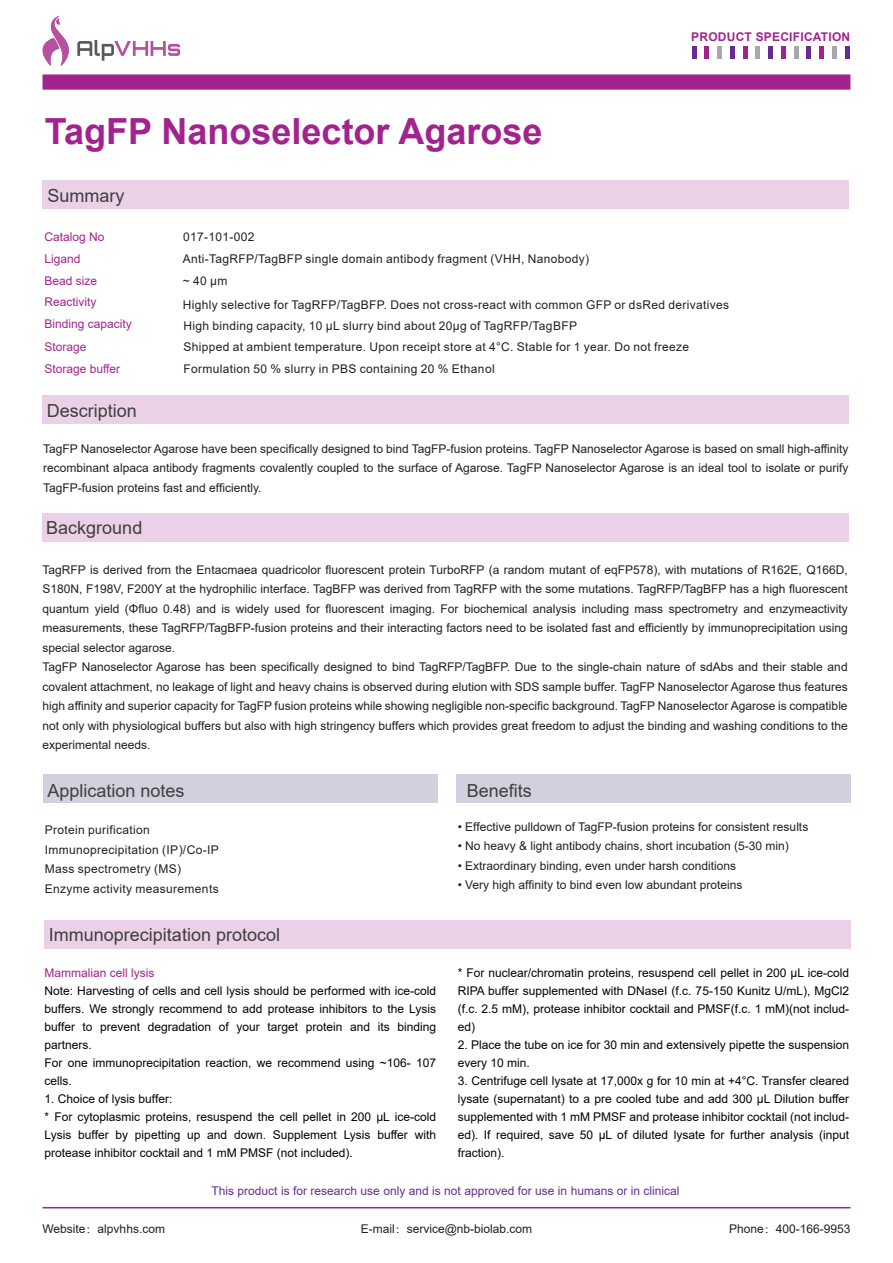
<style>
.page{position:relative;width:893px;height:1263px;background:#fff}
.page>*{position:absolute;margin:0;border:0;box-sizing:border-box;transform-origin:0 0}
.t1{font:700 36px "Arial";color:#a2238e}
.t2{font:18px "Arial";color:#3e3e3f}
.t3{font:12px/19.5px "Arial";color:#231f20;text-align:justify}
.t4{font:12px/18px "Arial";color:#030303}
.t5{font:12px/19.5px "Arial";letter-spacing:.03em;color:#231f20}
.t6{font:12px "Arial";color:#a2238e}
.t7{font:12px "Arial";color:#652d91}
.t8{font:700 12px "Arial";letter-spacing:.02em;color:#a2238e}
.s1{font-family:"Adobe Song Std";font-weight:300}
</style>
<div class="page">
<hr style="left:43px;top:1207px;width:807px;height:1px;background:#a2238e">
<div style="left:43px;top:74px;width:807px;height:16px;background:#a2238e"></div>
<hr style="left:730px;top:46px;width:4px;height:13px;background:#652d91">
<hr style="left:743px;top:46px;width:4px;height:13px;background:#a2238e">
<hr style="left:756px;top:46px;width:4px;height:13px;background:#a8a9ad">
<hr style="left:692px;top:46px;width:4px;height:13px;background:#652d91">
<hr style="left:705px;top:46px;width:4px;height:13px;background:#a2238e">
<div style="left:717px;top:46px;width:5px;height:13px;background:#a8a9ad"></div>
<div style="left:768px;top:46px;width:5px;height:13px;background:#652d91"></div>
<hr style="left:781px;top:46px;width:4px;height:13px;background:#a2238e">
<hr style="left:794px;top:46px;width:4px;height:13px;background:#a8a9ad">
<hr style="left:807px;top:46px;width:4px;height:13px;background:#652d91">
<div style="left:819px;top:46px;width:5px;height:13px;background:#a2238e"></div>
<hr style="left:832px;top:46px;width:4px;height:13px;background:#a8a9ad">
<hr style="left:845px;top:46px;width:4px;height:13px;background:#652d91">
<svg style="left:77px;top:40px;width:103px;height:21px"></svg>
<svg style="left:42px;top:16px;width:27px;height:50px"></svg>
<div style="left:43px;top:180px;width:806px;height:29px;background:#ebd1e7"></div>
<div style="left:43px;top:395px;width:806px;height:28px;background:#ebd1e7"></div>
<div style="left:42px;top:513px;width:806px;height:28px;background:#ebd1e7"></div>
<div style="left:43px;top:775px;width:394px;height:28px;background:#d1d0de"></div>
<div style="left:456px;top:775px;width:394px;height:28px;background:#d1d0de"></div>
<div style="left:45px;top:920px;width:806px;height:28px;background:#ebd1e7"></div>
<h1 class="t1" style="left:45px;top:106px;width:499px">TagFP Nanoselector Agarose</h1>
<p class="t8" style="left:691px;top:28px;width:161px">PRODUCT SPECIFICATION</p>
<h2 class="t2" style="left:47px;top:183px;width:79px">Summary</h2>
<p class="t6" style="left:44px;top:228px;width:62px">Catalog No</p>
<p class="t5" style="left:183px;top:227px;width:73px">017-101-002</p>
<p class="t6" style="left:44px;top:250px;width:38px">Ligand</p>
<p class="t5" style="left:183px;top:249px;width:408px">Anti-TagRFP/TagBFP single domain antibody fragment (VHH, Nanobody)</p>
<p class="t6" style="left:44px;top:272px;width:54px">Bead size</p>
<p class="t3" style="left:183px;top:271px;width:46px">~ 40 µm</p>
<p class="t6" style="left:44px;top:294px;width:54px">Reactivity</p>
<p class="t5" style="left:183px;top:295px;width:548px">Highly selective for TagRFP/TagBFP. Does not cross-react with common GFP or dsRed derivatives</p>
<p class="t6" style="left:44px;top:316px;width:89px">Binding capacity</p>
<p class="t5" style="left:183px;top:316px;width:395px">High binding capacity, 10 µL slurry bind about 20µg of TagRFP/TagBFP</p>
<p class="t6" style="left:44px;top:338px;width:44px">Storage</p>
<p class="t5" style="left:183px;top:337px;width:507px">Shipped at ambient temperature. Upon receipt store at 4°C. Stable for 1 year. Do not freeze</p>
<p class="t6" style="left:44px;top:361px;width:77px">Storage buffer</p>
<p class="t5" style="left:183px;top:359px;width:313px">Formulation 50 % slurry in PBS containing 20 % Ethanol</p>
<h2 class="t2" style="left:47px;top:398px;width:92px">Description</h2>
<p class="t3" style="left:43px;top:439px;width:807px">TagFP Nanoselector Agarose have been specifically designed to bind TagFP-fusion proteins. TagFP Nanoselector Agarose is based on small high-affinity recombinant alpaca antibody fragments covalently coupled to the surface of Agarose. TagFP Nanoselector Agarose is an ideal tool to isolate or purify TagFP-fusion proteins fast and efficiently.</p>
<h2 class="t2" style="left:46px;top:515px;width:98px">Background</h2>
<p class="t3" style="left:43px;top:560px;width:807px;text-align:left">TagRFP is derived from the Entacmaea quadricolor fluorescent protein TurboRFP (a random mutant of eqFP578), with mutations of R162E, Q166D, S180N, F198V, F200Y at the hydrophilic interface. TagBFP was derived from TagRFP with the some mutations. TagRFP/TagBFP has a high fluorescent quantum yield (Φfluo 0.48) and is widely used for fluorescent imaging. For biochemical analysis including mass spectrometry and enzymeactivity measurements, these TagRFP/TagBFP-fusion proteins and their interacting factors need to be isolated fast and efficiently by immunoprecipitation using special selector agarose.<br>TagFP Nanoselector Agarose has been specifically designed to bind TagRFP/TagBFP. Due to the single-chain nature of sdAbs and their stable and covalent attachment, no leakage of light and heavy chains is observed during elution with SDS sample buffer. TagFP Nanoselector Agarose thus features high affinity and superior capacity for TagFP fusion proteins while showing negligible non-specific background. TagFP Nanoselector Agarose is compatible not only with physiological buffers but also with high stringency buffers which provides great freedom to adjust the binding and washing conditions to the experimental needs.</p>
<h2 class="t2" style="left:47px;top:779px;width:139px">Application notes</h2>
<h2 class="t2" style="left:467px;top:778px;width:67px">Benefits</h2>
<p class="t5" style="left:45px;top:820px;width:175px">Protein purification<br>Immunoprecipitation (IP)/Co-IP<br>Mass spectrometry (MS)<br>Enzyme activity measurements</p>
<p class="t3" style="left:458px;top:817px;width:352px">• Effective pulldown of TagFP-fusion proteins for consistent results</p>
<p class="t3" style="left:458px;top:836px;width:333px">• No heavy &amp; light antibody chains, short incubation (5-30 min)</p>
<p class="t3" style="left:458px;top:856px;width:280px">• Extraordinary binding, even under harsh conditions</p>
<p class="t3" style="left:458px;top:875px;width:286px">• Very high affinity to bind even low abundant proteins</p>
<h2 class="t2" style="left:49px;top:923px;width:233px">Immunoprecipitation protocol</h2>
<p class="t6" style="left:45px;top:964px;width:112px">Mammalian cell lysis</p>
<p class="t4" style="left:45px;top:981px;width:393px">Note: Harvesting of cells and cell lysis should be performed with ice-cold buffers. We strongly recommend to add protease inhibitors to the Lysis buffer to prevent degradation of your target protein and its binding partners.<br>For one immunoprecipitation reaction, we recommend using ~106- 107 cells.</p>
<p class="t4" style="left:45px;top:1089px;width:393px">1. Choice of lysis buffer:<br>* For cytoplasmic proteins, resuspend the cell pellet in 200 µL ice-cold Lysis buffer by pipetting up and down. Supplement Lysis buffer with protease inhibitor cocktail and 1 mM PMSF (not included).</p>
<p class="t4" style="left:458px;top:963px;width:393px;text-align:justify">* For nuclear/chromatin proteins, resuspend cell pellet in 200 µL ice-cold RIPA buffer supplemented with DNaseI (f.c. 75-150 Kunitz U/mL), MgCl2 (f.c. 2.5 mM), protease inhibitor cocktail and PMSF(f.c. 1 mM)(not includ&shy;ed)</p>
<p class="t4" style="left:458px;top:1035px;width:393px">2. Place the tube on ice for 30 min and extensively pipette the suspension every 10 min.</p>
<p class="t4" style="left:458px;top:1071px;width:393px;text-align:justify">3. Centrifuge cell lysate at 17,000x g for 10 min at +4°C. Transfer cleared lysate (supernatant) to a pre cooled tube and add 300 µL Dilution buffer supplemented with 1 mM PMSF and protease inhibitor cocktail (not includ&shy;ed). If required, save 50 µL of diluted lysate for further analysis (input fraction).</p>
<p class="t7" style="left:211px;top:1183px;width:470px">This product is for research use only and is not approved for use in humans or in clinical</p>
<p class="t3" style="left:43px;top:1219px;width:124px">Website<span class="s1">：</span>alpvhhs.com</p>
<p class="t3" style="left:361px;top:1219px;width:173px">E-mail<span class="s1">：</span>service@nb-biolab.com</p>
<p class="t3" style="left:729px;top:1219px;width:123px">Phone<span class="s1">：</span>400-166-9953</p>
</div>
